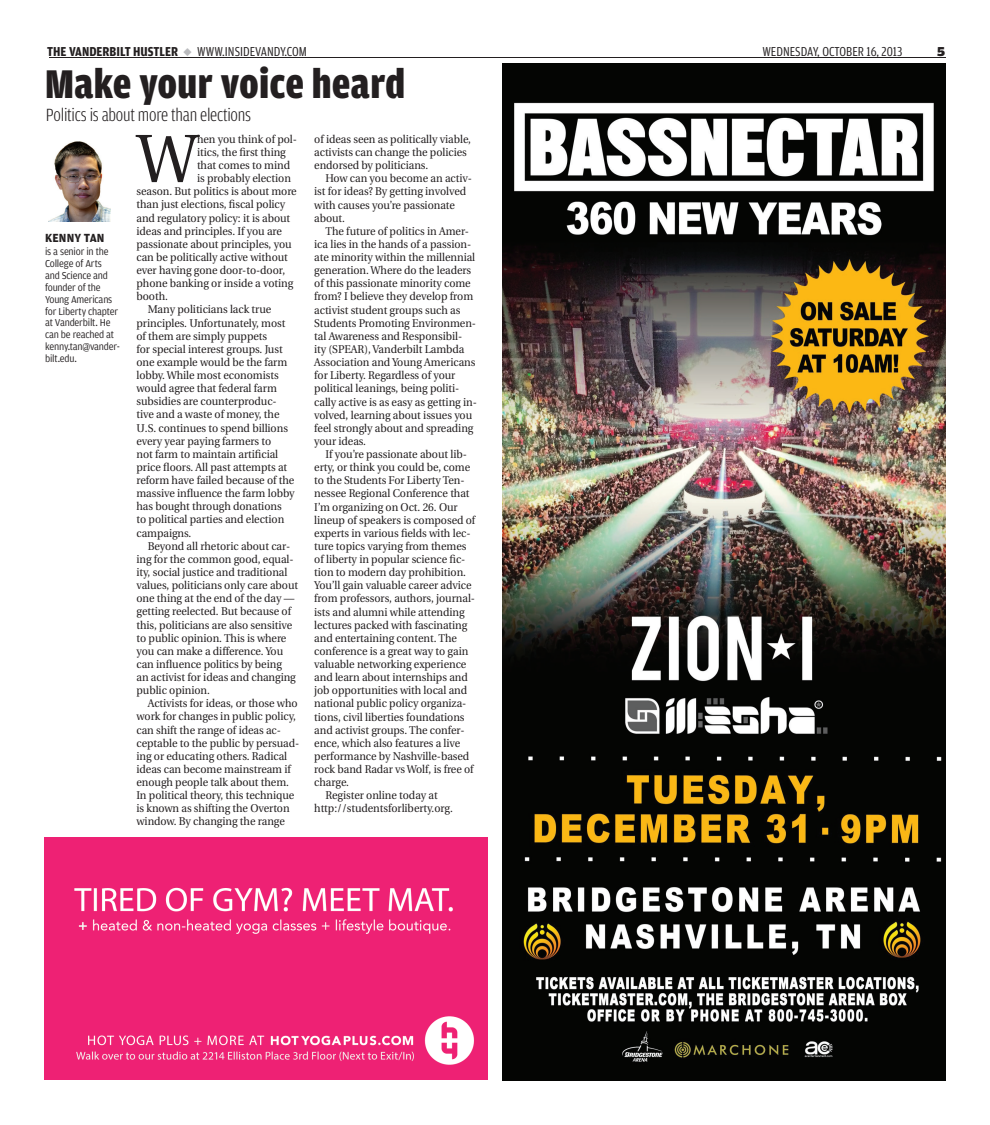
<style>
.page{position:relative;width:990px;height:1125px;background:#fff}
.page>*{position:absolute;margin:0;border:0;box-sizing:border-box;transform-origin:0 0}
.t1{font:68.12px "Utopia";color:#231f20;scale:.95 1}
.t2{font:900 42.5px "Amplitude Cond";letter-spacing:.01em;color:#231f20}
.t3{font:300 18.75px "Amplitude Cond";letter-spacing:-.015em;color:#231f20}
.t4{font:700 13.75px "Amplitude Cond";color:#231f20}
.t5{font:13.75px "Amplitude Cond";color:#231f20}
.t6{font:900 13.75px "Amplitude Wide";color:#231f20}
.t7{font:700 12.5px "Amplitude";letter-spacing:.01em;color:#231f20;scale:.95 1}
.t8{font:11.25px/13.1px "Utopia";letter-spacing:-.005em;color:#231f20;scale:.95 1}
.t9{font:10.62px/11.9px "Amplitude";letter-spacing:-.02em;color:#231f20;scale:.95 1}
.s1{color:#babbbe}
.s2{font-weight:400}
</style>
<div class="page">
<hr style="left:49px;top:58px;width:897px;height:1px;background:#231f20">
<img style="left:45px;top:837px;width:443px;height:243px">
<img style="left:49px;top:141px;width:62px;height:80px">
<img style="left:503px;top:64px;width:443px;height:1017px">
<p class="t4" style="left:47px;top:44px;width:261px">THE VANDERBILT HUSTLER <span class="s1">◆</span> <span class="s2">WWW.INSIDEVANDY.COM</span></p>
<p class="t5" style="left:762px;top:44px;width:141px">WEDNESDAY, OCTOBER 16, 2013</p>
<p class="t6" style="left:937px;top:44px;width:10px">5</p>
<h2 class="t2" style="left:45px;top:61px;width:362px">Make your voice heard</h2>
<h1 class="t1" style="left:136px;top:121px;width:66px">W</h1>
<h3 class="t3" style="left:46px;top:104px;width:207px">Politics is about more than elections</h3>
<p class="t8" style="left:197px;top:133px;width:107px">hen you think of pol-</p>
<p class="t8" style="left:197px;top:146px;width:95px">itics, the first thing</p>
<p class="t8" style="left:197px;top:159px;width:99px">that comes to mind</p>
<p class="t8" style="left:197px;top:172px;width:100px">is probably election</p>
<p class="t8" style="left:136px;top:185px;width:170px">season. But politics is about more</p>
<p class="t8" style="left:136px;top:198px;width:158px">than just elections, fiscal policy</p>
<p class="t8" style="left:136px;top:211px;width:163px">and regulatory policy: it is about</p>
<p class="t8" style="left:136px;top:224px;width:155px">ideas and principles. If you are</p>
<p class="t8" style="left:136px;top:238px;width:165px">passionate about principles, you</p>
<p class="t8" style="left:136px;top:251px;width:161px">can be politically active without</p>
<p class="t8" style="left:136px;top:264px;width:158px">ever having gone door-to-door,</p>
<p class="t8" style="left:136px;top:277px;width:167px">phone banking or inside a voting</p>
<p class="t8" style="left:136px;top:290px;width:35px">booth.</p>
<p class="t8" style="left:148px;top:303px;width:132px">Many politicians lack true</p>
<p class="t8" style="left:136px;top:316px;width:158px">principles. Unfortunately, most</p>
<p class="t8" style="left:136px;top:330px;width:139px">of them are simply puppets</p>
<p class="t8" style="left:136px;top:343px;width:155px">for special interest groups. Just</p>
<p class="t8" style="left:136px;top:356px;width:160px">one example would be the farm</p>
<p class="t8" style="left:136px;top:369px;width:151px">lobby. While most economists</p>
<p class="t8" style="left:136px;top:382px;width:149px">would agree that federal farm</p>
<p class="t8" style="left:136px;top:395px;width:149px">subsidies are counterproduc-</p>
<p class="t8" style="left:136px;top:408px;width:152px">tive and a waste of money, the</p>
<p class="t8" style="left:136px;top:421px;width:161px">U.S. continues to spend billions</p>
<p class="t8" style="left:136px;top:435px;width:143px">every year paying farmers to</p>
<p class="t8" style="left:136px;top:448px;width:151px">not farm to maintain artificial</p>
<p class="t8" style="left:136px;top:461px;width:160px">price floors. All past attempts at</p>
<p class="t8" style="left:136px;top:474px;width:168px">reform have failed because of the</p>
<p class="t8" style="left:136px;top:487px;width:168px">massive influence the farm lobby</p>
<p class="t8" style="left:136px;top:500px;width:154px">has bought through donations</p>
<p class="t8" style="left:136px;top:513px;width:157px">to political parties and election</p>
<p class="t8" style="left:136px;top:526px;width:59px">campaigns.</p>
<p class="t8" style="left:148px;top:540px;width:151px">Beyond all rhetoric about car-</p>
<p class="t8" style="left:136px;top:553px;width:167px">ing for the common good, equal-</p>
<p class="t8" style="left:136px;top:566px;width:160px">ity, social justice and traditional</p>
<p class="t8" style="left:136px;top:579px;width:172px">values, politicians only care about</p>
<p class="t8" style="left:136px;top:592px;width:168px">one thing at the end of the day —</p>
<p class="t8" style="left:136px;top:605px;width:164px">getting reelected. But because of</p>
<p class="t8" style="left:136px;top:618px;width:166px">this, politicians are also sensitive</p>
<p class="t8" style="left:136px;top:631px;width:159px">to public opinion. This is where</p>
<p class="t8" style="left:136px;top:645px;width:156px">you can make a difference. You</p>
<p class="t8" style="left:136px;top:658px;width:155px">can influence politics by being</p>
<p class="t8" style="left:136px;top:671px;width:169px">an activist for ideas and changing</p>
<p class="t8" style="left:136px;top:684px;width:79px">public opinion.</p>
<p class="t8" style="left:148px;top:697px;width:159px">Activists for ideas, or those who</p>
<p class="t8" style="left:136px;top:710px;width:170px">work for changes in public policy,</p>
<p class="t8" style="left:136px;top:723px;width:154px">can shift the range of ideas ac-</p>
<p class="t8" style="left:136px;top:736px;width:173px">ceptable to the public by persuad-</p>
<p class="t8" style="left:136px;top:750px;width:160px">ing or educating others. Radical</p>
<p class="t8" style="left:136px;top:763px;width:164px">ideas can become mainstream if</p>
<p class="t8" style="left:136px;top:776px;width:162px">enough people talk about them.</p>
<p class="t8" style="left:136px;top:789px;width:168px">In political theory, this technique</p>
<p class="t8" style="left:136px;top:802px;width:163px">is known as shifting the Overton</p>
<p class="t8" style="left:136px;top:815px;width:158px">window. By changing the range</p>
<p class="t8" style="left:314px;top:133px;width:167px">of ideas seen as politically viable, activists can change the policies endorsed by politicians.</p>
<p class="t8" style="left:314px;top:172px;width:168px;text-indent:11px">How can you become an activ&shy;ist for ideas? By getting involved with causes you’re passionate about.</p>
<p class="t8" style="left:314px;top:225px;width:173px;text-indent:11px">The future of politics in Amer&shy;ica lies in the hands of a passion&shy;ate minority within the millennial generation. Where do the leaders of this passionate minority come from? I believe they develop from activist student groups such as<br>Students Promoting Environmen&shy;tal Awareness and Responsibil&shy;ity (SPEAR), Vanderbilt Lambda<br>Association and Young Americans for Liberty. Regardless of your political leanings, being politi&shy;cally active is as easy as getting in&shy;volved, learning about issues you feel strongly about and spreading your ideas.</p>
<p class="t8" style="left:326px;top:448px;width:150px">If you’re passionate about lib-</p>
<p class="t8" style="left:314px;top:461px;width:166px">erty, or think you could be, come</p>
<p class="t8" style="left:314px;top:474px;width:160px">to the Students For Liberty Ten-</p>
<p class="t8" style="left:314px;top:487px;width:165px">nessee Regional Conference that</p>
<p class="t8" style="left:314px;top:500px;width:152px">I’m organizing on Oct. 26. Our</p>
<p class="t8" style="left:314px;top:514px;width:171px">lineup of speakers is composed of</p>
<p class="t8" style="left:314px;top:527px;width:166px">experts in various fields with lec-</p>
<p class="t8" style="left:314px;top:540px;width:162px">ture topics varying from themes</p>
<p class="t8" style="left:314px;top:553px;width:161px">of liberty in popular science fic-</p>
<p class="t8" style="left:314px;top:566px;width:161px">tion to modern day prohibition.</p>
<p class="t8" style="left:314px;top:579px;width:167px">You’ll gain valuable career advice</p>
<p class="t8" style="left:314px;top:592px;width:171px">from professors, authors, journal-</p>
<p class="t8" style="left:314px;top:605px;width:160px">ists and alumni while attending</p>
<p class="t8" style="left:314px;top:619px;width:163px">lectures packed with fascinating</p>
<p class="t8" style="left:314px;top:632px;width:152px">and entertaining content. The</p>
<p class="t8" style="left:314px;top:645px;width:164px">conference is a great way to gain</p>
<p class="t8" style="left:314px;top:658px;width:162px">valuable networking experience</p>
<p class="t8" style="left:314px;top:671px;width:163px">and learn about internships and</p>
<p class="t8" style="left:314px;top:684px;width:163px">job opportunities with local and</p>
<p class="t8" style="left:314px;top:697px;width:162px">national public policy organiza-</p>
<p class="t8" style="left:314px;top:710px;width:160px">tions, civil liberties foundations</p>
<p class="t8" style="left:314px;top:724px;width:160px">and activist groups. The confer-</p>
<p class="t8" style="left:314px;top:737px;width:155px">ence, which also features a live</p>
<p class="t8" style="left:314px;top:750px;width:165px">performance by Nashville-based</p>
<p class="t8" style="left:314px;top:763px;width:169px">rock band Radar vs Wolf, is free of</p>
<p class="t8" style="left:314px;top:776px;width:38px">charge.</p>
<p class="t8" style="left:326px;top:789px;width:120px">Register online today at</p>
<p class="t8" style="left:314px;top:802px;width:147px">http://studentsforliberty.org.</p>
<p class="t7" style="left:45px;top:231px;width:64px">KENNY TAN</p>
<p class="t9" style="left:45px;top:246px;width:80px">is a senior in the<br>College of Arts<br>and Science and founder of the<br>Young Americans for Liberty chapter at Vanderbilt. He can be reached at kenny.tan@vander&shy;bilt.edu.</p>
</div>
